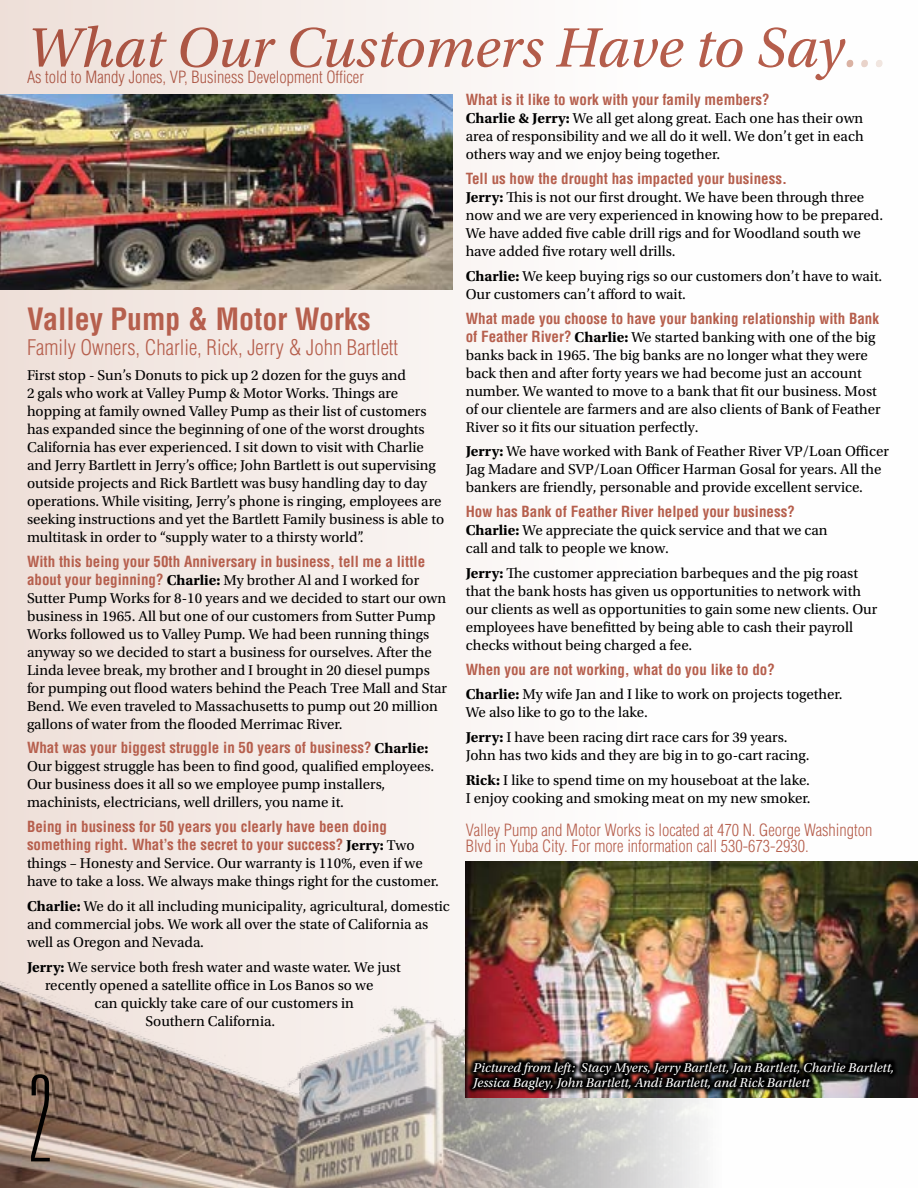
<style>
.page{position:relative;width:918px;height:1188px;background:#fff}
.page>*{position:absolute;margin:0;border:0;box-sizing:border-box;transform-origin:0 0}
.t1{font:100 ultra-condensed 120px "Univers LT Std";color:#000}
.t2{font:italic 58.5px "Utopia Std";color:#b65f4d}
.t3{font:700 condensed 30px "Helvetica LT Std";color:#b65f4d}
.t4{font:300 condensed 21px "Helvetica LT Std";color:#b65f4d}
.t5{font:300 condensed 16.5px/16.5px "Helvetica LT Std";color:#b65f4d}
.t6{font:15px/18px "Utopia Std";color:#000}
.t7{font:700 condensed 15px/18px "Helvetica LT Std";color:#b65f4d}
.t8{font:italic 13.5px/15px "Utopia Std";color:#fff}
.s1{color:#dbb3a4}
.s2{color:#ead4cb}
.s3{color:#f2e7e1}
.s4{font-family:"Helvetica LT Std";font-weight:700;font-stretch:condensed;color:#b65f4d}
.s5{font-weight:700}
.s6{font-family:"Utopia Std";font-stretch:normal;color:#000}
.s7{font-family:"Utopia Std";font-weight:400;font-stretch:normal;color:#000}
</style>
<div class="page">
<div style="left:0;top:0;width:918px;height:1188px;background:linear-gradient(to right,#efe2db,#fff)"></div>
<img style="left:0;top:885px;width:721px;height:303px">
<img style="left:466px;top:862px;width:452px;height:235px">
<img style="left:467px;top:1057px;width:430px;height:38px">
<img style="left:0;top:94px;width:452px;height:195px">
<h2 class="t2" style="left:27px;top:16px;width:863px">What Our Customers Have to Say<span class="s1">.</span><span class="s2">.</span><span class="s3">.</span></h2>
<p class="t5" style="left:27px;top:69px;width:338px">As told to Mandy Jones, VP, Business Development Officer</p>
<h3 class="t3" style="left:27px;top:300px;width:345px">Valley Pump &amp; Motor Works</h3>
<h3 class="t4" style="left:27px;top:334px;width:373px">Family Owners, Charlie, Rick, Jerry &amp; John Bartlett</h3>
<p class="t6" style="left:27px;top:366px;width:419px">First stop - Sun’s Donuts to pick up 2 dozen for the guys and<br>2 gals who work at Valley Pump &amp; Motor Works. Things are hopping at family owned Valley Pump as their list of customers has expanded since the beginning of one of the worst droughts California has ever experienced. I sit down to visit with Charlie and Jerry Bartlett in Jerry’s office; John Bartlett is out supervising outside projects and Rick Bartlett was busy handling day to day operations. While visiting, Jerry’s phone is ringing, employees are seeking instructions and yet the Bartlett Family business is able to multitask in order to “supply water to a thirsty world”.</p>
<p class="t7" style="left:27px;top:552px;width:400px">With this being your 50th Anniversary in business, tell me a little</p>
<p class="t6" style="left:27px;top:571px;width:422px"><span class="s4">about your beginning?</span> <span class="s5">Charlie:</span> My brother Al and I worked for Sutter Pump Works for 8-10 years and we decided to start our own business in 1965. All but one of our customers from Sutter Pump Works followed us to Valley Pump. We had been running things anyway so we decided to start a business for ourselves. After the Linda levee break, my brother and I brought in 20 diesel pumps for pumping out flood waters behind the Peach Tree Mall and Star Bend. We even traveled to Massachusetts to pump out 20 million gallons of water from the flooded Merrimac River.</p>
<p class="t7" style="left:27px;top:739px;width:403px">What was your biggest struggle in 50 years of business? <span class="s6">Charlie:</span></p>
<p class="t6" style="left:27px;top:758px;width:409px">Our biggest struggle has been to find good, qualified employees.<br>Our business does it all so we employee pump installers, machinists, electricians, well drillers, you name it.</p>
<p class="t7" style="left:27px;top:818px;width:389px">Being in business for 50 years you clearly have been doing something right. What’s the secret to your success? <span class="s6">Jerry:</span> <span class="s7">Two</span></p>
<p class="t6" style="left:27px;top:854px;width:413px">things – Honesty and Service. Our warranty is 110%, even if we have to take a loss. We always make things right for the customer.</p>
<p class="t6" style="left:27px;top:897px;width:424px"><span class="s5">Charlie:</span> We do it all including municipality, agricultural, domestic and commercial jobs. We work all over the state of California as well as Oregon and Nevada.</p>
<p class="t6" style="left:27px;top:958px;width:375px"><span class="s5">Jerry:</span> We service both fresh water and waste water. We just</p>
<p class="t6" style="left:45px;top:976px;width:330px">recently opened a satellite office in Los Banos so we</p>
<p class="t6" style="left:94px;top:994px;width:261px">can quickly take care of our customers in</p>
<p class="t6" style="left:146px;top:1012px;width:131px">Southern California.</p>
<h1 class="t1" style="left:27px;top:1058px;width:28px">2</h1>
<p class="t7" style="left:466px;top:91px;width:305px">What is it like to work with your family members?</p>
<p class="t6" style="left:466px;top:110px;width:400px;text-align:justify"><span class="s5">Charlie &amp; Jerry:</span> We all get along great. Each one has their own area of responsibility and we all do it well. We don’t get in each others way and we enjoy being together.</p>
<p class="t7" style="left:466px;top:170px;width:323px">Tell us how the drought has impacted your business.</p>
<p class="t6" style="left:466px;top:189px;width:419px"><span class="s5">Jerry:</span> This is not our first drought. We have been through three now and we are very experienced in knowing how to be prepared.<br>We have added five cable drill rigs and for Woodland south we have added five rotary well drills.</p>
<p class="t6" style="left:466px;top:267px;width:418px"><span class="s5">Charlie:</span> We keep buying rigs so our customers don’t have to wait.<br>Our customers can’t afford to wait.</p>
<p class="t7" style="left:466px;top:309px;width:415px">What made you choose to have your banking relationship with Bank</p>
<p class="t6" style="left:466px;top:328px;width:417px"><span class="s4">of Feather River?</span> <span class="s5">Charlie:</span> We started banking with one of the big banks back in 1965. The big banks are no longer what they were back then and after forty years we had become just an account number. We wanted to move to a bank that fit our business. Most of our clientele are farmers and are also clients of Bank of Feather River so it fits our situation perfectly.</p>
<p class="t6" style="left:466px;top:443px;width:425px"><span class="s5">Jerry:</span> We have worked with Bank of Feather River VP/Loan Officer<br>Jag Madare and SVP/Loan Officer Harman Gosal for years. All the bankers are friendly, personable and provide excellent service.</p>
<p class="t7" style="left:466px;top:503px;width:331px">How has Bank of Feather River helped your business?</p>
<p class="t6" style="left:466px;top:522px;width:363px"><span class="s5">Charlie:</span> We appreciate the quick service and that we can call and talk to people we know.</p>
<p class="t6" style="left:466px;top:564px;width:413px"><span class="s5">Jerry:</span> The customer appreciation barbeques and the pig roast that the bank hosts has given us opportunities to network with our clients as well as opportunities to gain some new clients. Our employees have benefitted by being able to cash their payroll checks without being charged a fee.</p>
<p class="t7" style="left:466px;top:660px;width:311px">When you are not working, what do you like to do?</p>
<p class="t6" style="left:466px;top:686px;width:378px"><span class="s5">Charlie:</span> My wife Jan and I like to work on projects together.<br>We also like to go to the lake.</p>
<p class="t6" style="left:466px;top:729px;width:345px"><span class="s5">Jerry:</span> I have been racing dirt race cars for 39 years.<br>John has two kids and they are big in to go-cart racing.</p>
<p class="t6" style="left:466px;top:771px;width:346px"><span class="s5">Rick:</span> I like to spend time on my houseboat at the lake.<br>I enjoy cooking and smoking meat on my new smoker.</p>
<p class="t5" style="left:466px;top:822px;width:408px">Valley Pump and Motor Works is located at 470 N. George Washington<br>Blvd in Yuba City. For more information call 530-673-2930.</p>
<p class="t8" style="left:473px;top:1060px;width:422px">Pictured from left: Stacy Myers, Jerry Bartlett, Jan Bartlett, Charlie Bartlett,<br>Jessica Bagley, John Bartlett, Andi Bartlett, and Rick Bartlett</p>
</div>
